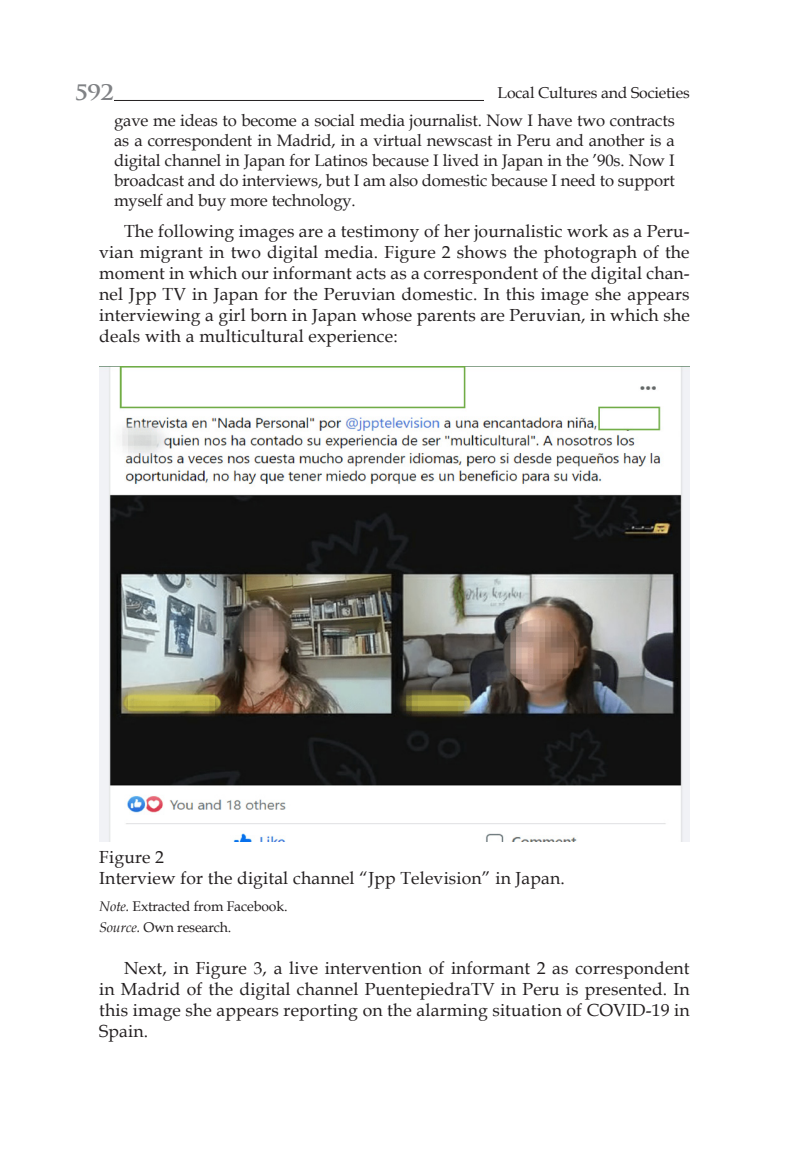
<style>
.page{position:relative;width:794px;height:1166px;background:#fff}
.page>*{position:absolute;margin:0;border:0;box-sizing:border-box;transform-origin:0 0}
.t1{font:700 24.5px "Trajan Pro";color:#808285}
.t2{font:17.5px/21px "Book Antiqua";letter-spacing:.01em;color:#231f20;text-align:justify}
.t3{font:16.62px/19.9px "Book Antiqua";letter-spacing:-.01em;color:#231f20;text-align:justify}
.t4{font:15.75px "Book Antiqua";letter-spacing:-.01em;color:#231f20}
.t5{font:14px/21.7px "Book Antiqua";letter-spacing:-.01em;color:#231f20}
.s1{font-style:italic}
</style>
<div class="page">
<hr style="left:74px;top:100px;width:616px;height:1px;background:#231f20">
<div style="left:74px;top:82px;width:40px;height:27px;background:#fff"></div>
<div style="left:484px;top:87px;width:206px;height:20px;background:#fff"></div>
<img style="left:99px;top:366px;width:591px;height:476px">
<h1 class="t1" style="left:74px;top:76px;width:41px">592</h1>
<p class="t4" style="left:497px;top:82px;width:194px">Local Cultures and Societies</p>
<p class="t3" style="left:114px;top:110px;width:562px">gave me ideas to become a social media journalist. Now I have two contracts as a correspondent in Madrid, in a virtual newscast in Peru and another is a digital channel in Japan for Latinos because I lived in Japan in the ’90s. Now I broadcast and do interviews, but I am also domestic because I need to support myself and buy more technology.</p>
<p class="t2" style="left:99px;top:220px;width:592px;text-indent:25px">The following images are a testimony of her journalistic work as a Peru&shy;vian migrant in two digital media. Figure 2 shows the photograph of the moment in which our informant acts as a correspondent of the digital chan&shy;nel Jpp TV in Japan for the Peruvian domestic. In this image she appears interviewing a girl born in Japan whose parents are Peruvian, in which she deals with a multicultural experience:</p>
<p class="t2" style="left:99px;top:846px;width:467px">Figure 2<br>Interview for the digital channel “Jpp Television” in Japan.</p>
<p class="t5" style="left:99px;top:895px;width:190px"><span class="s1">Note.</span> Extracted from Facebook.<br><span class="s1">Source.</span> Own research.</p>
<p class="t2" style="left:99px;top:957px;width:592px;text-indent:25px">Next, in Figure 3, a live intervention of informant 2 as correspondent in Madrid of the digital channel PuentepiedraTV in Peru is presented. In this image she appears reporting on the alarming situation of COVID-19 in Spain.</p>
</div>
